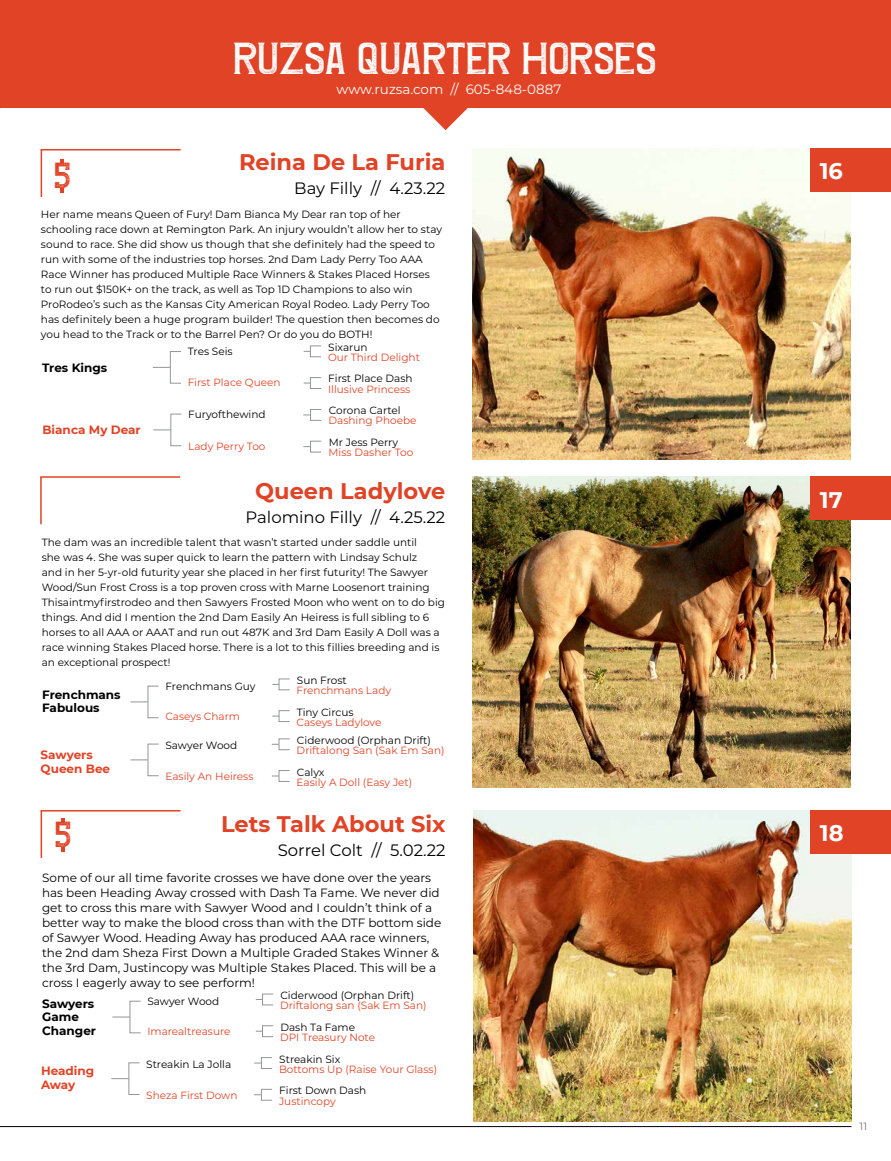
<style>
.page{position:relative;width:891px;height:1161px;background:#fff}
.page>*{position:absolute;margin:0;border:0;box-sizing:border-box;transform-origin:0 0}
.t1{font:43.5px "Classique Aged";color:#fff}
.t2{font:35.55px "Classique Aged";color:#e04326}
.t3{font:700 22.5px "Montserrat";color:#e04325}
.t4{font:700 22.5px "Montserrat";color:#fff}
.t5{font:16.5px "Montserrat";color:#000}
.t6{font:13.5px "Montserrat";color:#fff}
.t7{font:12px/15px "Montserrat";color:#000}
.t8{font:700 12px/13.5px "Montserrat";color:#000}
.t9{font:700 12px/13.5px "Montserrat";color:#e04325}
.t10{font:10.5px/15px "Montserrat";color:#000}
.t11{font:10.5px "Montserrat";color:#e04325}
.t12{font:10.5px "Montserrat";color:#717275}
</style>
<div class="page">
<div style="left:0;top:0;width:891px;height:108px;background:#e04325"></div>
<svg style="left:423px;top:108px;width:45px;height:22px"></svg>
<hr style="left:0;top:1126px;width:851px;height:1px;background:#000">
<img style="left:473px;top:148px;width:378px;height:311px">
<div style="left:810px;top:148px;width:81px;height:44px;background:#e04325"></div>
<img style="left:473px;top:477px;width:378px;height:311px">
<div style="left:810px;top:477px;width:81px;height:43px;background:#e04325"></div>
<div style="left:170px;top:414px;width:12px;height:32px;border:1px solid #939598"></div>
<svg style="left:153px;top:430px;width:18px;height:1px"></svg>
<div style="left:148px;top:744px;width:11px;height:32px;border:1px solid #939598"></div>
<svg style="left:130px;top:760px;width:18px;height:1px"></svg>
<div style="left:310px;top:409px;width:12px;height:12px;border:1px solid #939598"></div>
<div style="left:310px;top:441px;width:12px;height:11px;border:1px solid #939598"></div>
<div style="left:279px;top:738px;width:11px;height:12px;border:1px solid #939598"></div>
<div style="left:279px;top:770px;width:11px;height:12px;border:1px solid #939598"></div>
<hr style="left:40px;top:476px;width:140px;height:2px;background:#e04325">
<hr style="left:40px;top:477px;width:2px;height:47px;background:#e04325">
<hr style="left:41px;top:149px;width:140px;height:1px;background:#e04325">
<hr style="left:41px;top:150px;width:1px;height:47px;background:#e04325">
<img style="left:473px;top:811px;width:378px;height:310px">
<div style="left:810px;top:811px;width:81px;height:43px;background:#e04325"></div>
<div style="left:128px;top:1062px;width:12px;height:33px;border:1px solid #939598"></div>
<svg style="left:111px;top:1078px;width:18px;height:1px"></svg>
<div style="left:261px;top:1057px;width:11px;height:12px;border:1px solid #939598"></div>
<div style="left:261px;top:1089px;width:11px;height:12px;border:1px solid #939598"></div>
<hr style="left:41px;top:810px;width:140px;height:2px;background:#e04325">
<hr style="left:41px;top:811px;width:1px;height:47px;background:#e04325">
<div style="left:130px;top:1001px;width:11px;height:32px;border:1px solid #939598"></div>
<svg style="left:112px;top:1017px;width:18px;height:1px"></svg>
<div style="left:262px;top:994px;width:12px;height:11px;border:1px solid #939598"></div>
<div style="left:262px;top:1025px;width:12px;height:12px;border:1px solid #939598"></div>
<div style="left:170px;top:351px;width:11px;height:33px;border:1px solid #939598"></div>
<svg style="left:153px;top:367px;width:17px;height:1px"></svg>
<div style="left:310px;top:346px;width:11px;height:11px;border:1px solid #939598"></div>
<div style="left:310px;top:377px;width:11px;height:12px;border:1px solid #939598"></div>
<svg style="left:60px;top:160px;width:4px;height:4px"></svg>
<svg style="left:60px;top:188px;width:4px;height:5px"></svg>
<svg style="left:61px;top:818px;width:4px;height:5px"></svg>
<svg style="left:61px;top:847px;width:4px;height:4px"></svg>
<div style="left:148px;top:686px;width:11px;height:32px;border:1px solid #939598"></div>
<svg style="left:130px;top:702px;width:18px;height:1px"></svg>
<div style="left:279px;top:679px;width:11px;height:11px;border:1px solid #939598"></div>
<div style="left:279px;top:710px;width:11px;height:12px;border:1px solid #939598"></div>
<h2 class="t2" style="left:55px;top:156px;width:18px">5</h2>
<h1 class="t1" style="left:234px;top:33px;width:425px">RUZSA QUARTER HORSES</h1>
<p class="t6" style="left:337px;top:80px;width:226px">www.ruzsa.com // 605-848-0887</p>
<h3 class="t3" style="left:239px;top:146px;width:208px">Reina De La Furia</h3>
<h3 class="t5" style="left:294px;top:177px;width:153px">Bay Filly // 4.23.22</h3>
<p class="t10" style="left:41px;top:206px;width:403px">Her name means Queen of Fury! Dam Bianca My Dear ran top of her schooling race down at Remington Park. An injury wouldn’t allow her to stay sound to race. She did show us though that she definitely had the speed to run with some of the industries top horses. 2nd Dam Lady Perry Too AAA Race Winner has produced Multiple Race Winners &amp; Stakes Placed Horses to run out $150K+ on the track, as well as Top 1D Champions to also win ProRodeo’s such as the Kansas City American Royal Rodeo. Lady Perry Too has definitely been a huge program builder! The question then becomes do you head to the Track or to the Barrel Pen? Or do you do BOTH!</p>
<p class="t8" style="left:42px;top:360px;width:67px">Tres Kings</p>
<p class="t9" style="left:42px;top:422px;width:100px">Bianca My Dear</p>
<p class="t10" style="left:188px;top:344px;width:46px">Tres Seis</p>
<p class="t11" style="left:188px;top:375px;width:94px">First Place Queen</p>
<p class="t10" style="left:328px;top:339px;width:41px">Sixarun</p>
<p class="t10" style="left:328px;top:371px;width:86px">First Place Dash</p>
<p class="t11" style="left:328px;top:350px;width:93px">Our Third Delight</p>
<p class="t11" style="left:328px;top:382px;width:84px">Illusive Princess</p>
<p class="t10" style="left:329px;top:402px;width:73px">Corona Cartel</p>
<p class="t10" style="left:188px;top:406px;width:79px">Furyofthewind</p>
<p class="t11" style="left:328px;top:413px;width:90px">Dashing Phoebe</p>
<p class="t11" style="left:328px;top:445px;width:86px">Miss Dasher Too</p>
<p class="t11" style="left:188px;top:439px;width:79px">Lady Perry Too</p>
<p class="t10" style="left:329px;top:434px;width:71px">Mr Jess Perry</p>
<h3 class="t3" style="left:255px;top:474px;width:192px">Queen Ladylove</h3>
<h3 class="t5" style="left:246px;top:505px;width:201px">Palomino Filly // 4.25.22</h3>
<p class="t10" style="left:42px;top:535px;width:405px">The dam was an incredible talent that wasn’t started under saddle until<br>she was 4. She was super quick to learn the pattern with Lindsay Schulz<br>and in her 5-yr-old futurity year she placed in her first futurity! The Sawyer Wood/Sun Frost Cross is a top proven cross with Marne Loosenort training Thisaintmyfirstrodeo and then Sawyers Frosted Moon who went on to do big things. And did I mention the 2nd Dam Easily An Heiress is full sibling to 6 horses to all AAA or AAAT and run out 487K and 3rd Dam Easily A Doll was a race winning Stakes Placed horse. There is a lot to this fillies breeding and is an exceptional prospect!</p>
<p class="t8" style="left:42px;top:687px;width:80px">Frenchmans<br>Fabulous</p>
<p class="t9" style="left:41px;top:748px;width:71px">Sawyers<br>Queen Bee</p>
<h2 class="t2" style="left:56px;top:814px;width:18px">5</h2>
<p class="t10" style="left:165px;top:678px;width:92px">Frenchmans Guy</p>
<p class="t11" style="left:165px;top:709px;width:76px">Caseys Charm</p>
<p class="t10" style="left:165px;top:738px;width:73px">Sawyer Wood</p>
<p class="t11" style="left:165px;top:769px;width:90px">Easily An Heiress</p>
<p class="t10" style="left:297px;top:672px;width:51px">Sun Frost</p>
<p class="t10" style="left:297px;top:704px;width:58px">Tiny Circus</p>
<p class="t11" style="left:297px;top:683px;width:96px">Frenchmans Lady</p>
<p class="t11" style="left:297px;top:715px;width:86px">Caseys Ladylove</p>
<p class="t10" style="left:297px;top:732px;width:135px">Ciderwood (Orphan Drift)</p>
<p class="t10" style="left:297px;top:764px;width:29px">Calyx</p>
<p class="t11" style="left:297px;top:743px;width:149px">Driftalong San (Sak Em San)</p>
<p class="t11" style="left:297px;top:775px;width:117px">Easily A Doll (Easy Jet)</p>
<h3 class="t3" style="left:221px;top:808px;width:226px">Lets Talk About Six</h3>
<h3 class="t5" style="left:278px;top:839px;width:169px">Sorrel Colt // 5.02.22</h3>
<p class="t7" style="left:42px;top:869px;width:401px">Some of our all time favorite crosses we have done over the years has been Heading Away crossed with Dash Ta Fame. We never did get to cross this mare with Sawyer Wood and I couldn’t think of a better way to make the blood cross than with the DTF bottom side of Sawyer Wood. Heading Away has produced AAA race winners, the 2nd dam Sheza First Down a Multiple Graded Stakes Winner &amp; the 3rd Dam, Justincopy was Multiple Stakes Placed. This will be a cross I eagerly away to see perform!</p>
<p class="t10" style="left:280px;top:987px;width:135px">Ciderwood (Orphan Drift)</p>
<p class="t10" style="left:280px;top:1019px;width:76px">Dash Ta Fame</p>
<p class="t10" style="left:147px;top:993px;width:73px">Sawyer Wood</p>
<p class="t8" style="left:42px;top:996px;width:55px">Sawyers<br>Game<br>Changer</p>
<p class="t11" style="left:280px;top:998px;width:148px">Driftalong san (Sak Em San)</p>
<p class="t11" style="left:280px;top:1030px;width:96px">DPI Treasury Note</p>
<p class="t11" style="left:147px;top:1025px;width:85px">Imarealtreasure</p>
<p class="t9" style="left:41px;top:1063px;width:55px">Heading<br>Away</p>
<p class="t10" style="left:146px;top:1056px;width:86px">Streakin La Jolla</p>
<p class="t11" style="left:146px;top:1088px;width:93px">Sheza First Down</p>
<p class="t10" style="left:279px;top:1051px;width:62px">Streakin Six</p>
<p class="t10" style="left:279px;top:1083px;width:88px">First Down Dash</p>
<p class="t11" style="left:279px;top:1062px;width:160px">Bottoms Up (Raise Your Glass)</p>
<p class="t11" style="left:279px;top:1094px;width:58px">Justincopy</p>
<h3 class="t4" style="left:820px;top:155px;width:25px">16</h3>
<h3 class="t4" style="left:820px;top:483px;width:24px">17</h3>
<h3 class="t4" style="left:820px;top:817px;width:25px">18</h3>
<p class="t12" style="left:860px;top:1119px;width:9px">11</p>
</div>
